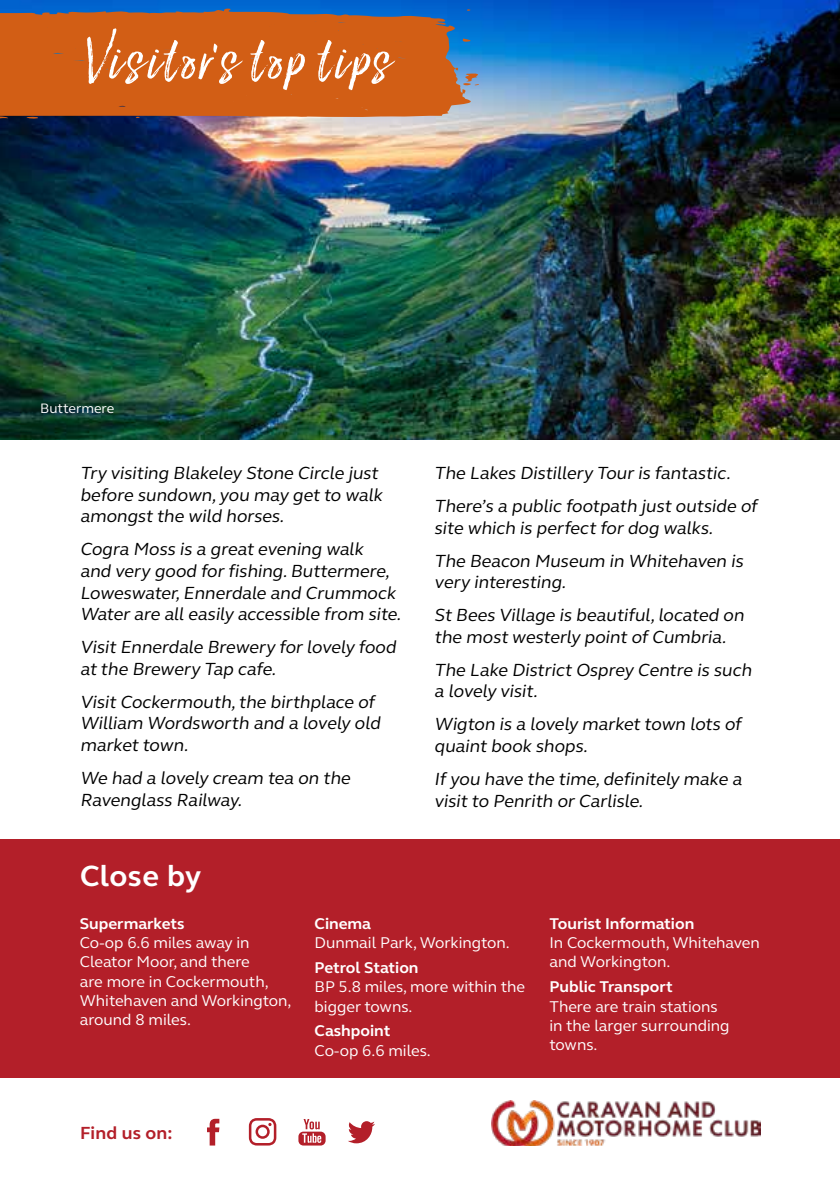
<style>
.page{position:relative;width:840px;height:1191px;background:#fff}
.page>*{position:absolute;margin:0;border:0;box-sizing:border-box;transform-origin:0 0}
.t1{font:68px "Lucky Fellas Win";letter-spacing:.045em;color:#fff}
.t2{font:700 30px "FS Elliot";letter-spacing:.01em;color:#fff}
.t3{font:18px/21.6px "FS Elliot";color:#000}
.t4{font:700 18px "FS Elliot";letter-spacing:.01em;color:#b31f29}
.t5{font:16px/19.2px "FS Elliot";color:#fff}
.t6{font:700 16px "FS Elliot";color:#fff}
.t7{font:14px "FS Elliot";color:#fff}
</style>
<div class="page">
<img style="left:491px;top:1100px;width:269px;height:45px">
<svg style="left:348px;top:1121px;width:27px;height:22px"></svg>
<svg style="left:207px;top:1118px;width:12px;height:27px"></svg>
<svg style="left:249px;top:1118px;width:27px;height:27px"></svg>
<svg style="left:298px;top:1119px;width:27px;height:26px"></svg>
<img style="left:0;top:0;width:839px;height:439px">
<div style="left:0;top:839px;width:839px;height:238px;background:#b31f29"></div>
<svg style="left:26px;top:118px;width:13px;height:1px"></svg>
<svg style="left:0;top:8px;width:474px;height:110px;background:#c06027"></svg>
<svg style="left:459px;top:73px;width:21px;height:12px"></svg>
<h1 class="t1" style="left:79px;top:16px;width:310px">Visitor’s top tips</h1>
<p class="t7" style="left:40px;top:399px;width:75px">Buttermere</p>
<p class="t3" style="left:80px;top:462px;width:307px">Try visiting Blakeley Stone Circle just before sundown,you may get to walk amongst the wild horses.</p>
<p class="t3" style="left:80px;top:538px;width:325px">Cogra Moss is a great evening walk and very good for fishing.Buttermere, Loweswater,Ennerdale and Crummock Water are alleasily accessible from site.</p>
<p class="t3" style="left:80px;top:636px;width:320px">Visit Ennerdale Brewery for lovely food at the Brewery Tap cafe.</p>
<p class="t3" style="left:80px;top:690px;width:305px">Visit Cockermouth,the birthplace of<br>William Wordsworth and a lovely old market town.</p>
<p class="t3" style="left:80px;top:766px;width:275px">We had a lovely cream tea on the<br>Ravenglass Railway.</p>
<h2 class="t2" style="left:80px;top:855px;width:123px">Close by</h2>
<p class="t3" style="left:434px;top:456px;width:327px;line-height:33px">The Lakes Distillery Tour is fantastic.<br>There’s a public footpath just outside of</p>
<p class="t3" style="left:434px;top:511px;width:313px;line-height:33px">site which is perfect for dog walks.<br>The Beacon Museum in Whitehaven is</p>
<p class="t3" style="left:434px;top:565px;width:314px;line-height:33px">very interesting.<br>St Bees Village is beautiful,located on</p>
<p class="t3" style="left:434px;top:620px;width:322px;line-height:33px">the most westerly point ofCumbria.<br>The Lake District Osprey Centre is such</p>
<p class="t3" style="left:434px;top:674px;width:311px;line-height:33px">a lovely visit.<br>Wigton is a lovely market town lots of</p>
<p class="t3" style="left:434px;top:729px;width:312px;line-height:33px">quaint book shops.<br>Ifyou have the time,definitely make a</p>
<p class="t3" style="left:434px;top:789px;width:213px">visit to Penrith or Carlisle.</p>
<p class="t6" style="left:80px;top:913px;width:106px">Supermarkets</p>
<p class="t5" style="left:80px;top:933px;width:213px">Co-op 6.6 miles away in<br>Cleator Moor, and there<br>are more in Cockermouth,<br>Whitehaven and Workington, around 8 miles.</p>
<p class="t6" style="left:314px;top:913px;width:58px">Cinema</p>
<p class="t5" style="left:314px;top:933px;width:197px">Dunmail Park, Workington.</p>
<p class="t6" style="left:314px;top:957px;width:105px">Petrol Station</p>
<p class="t5" style="left:314px;top:977px;width:212px">BP 5.8 miles, more within the bigger towns.</p>
<p class="t6" style="left:314px;top:1020px;width:77px">Cashpoint</p>
<p class="t5" style="left:314px;top:1040px;width:118px">Co-op 6.6 miles.</p>
<p class="t6" style="left:549px;top:913px;width:146px">Tourist Information</p>
<p class="t5" style="left:549px;top:933px;width:212px">In Cockermouth, Whitehaven and Workington.</p>
<p class="t6" style="left:549px;top:976px;width:125px">Public Transport</p>
<p class="t5" style="left:549px;top:996px;width:181px">There are train stations in the larger surrounding towns.</p>
<p class="t4" style="left:80px;top:1121px;width:94px">Find us on:</p>
</div>
